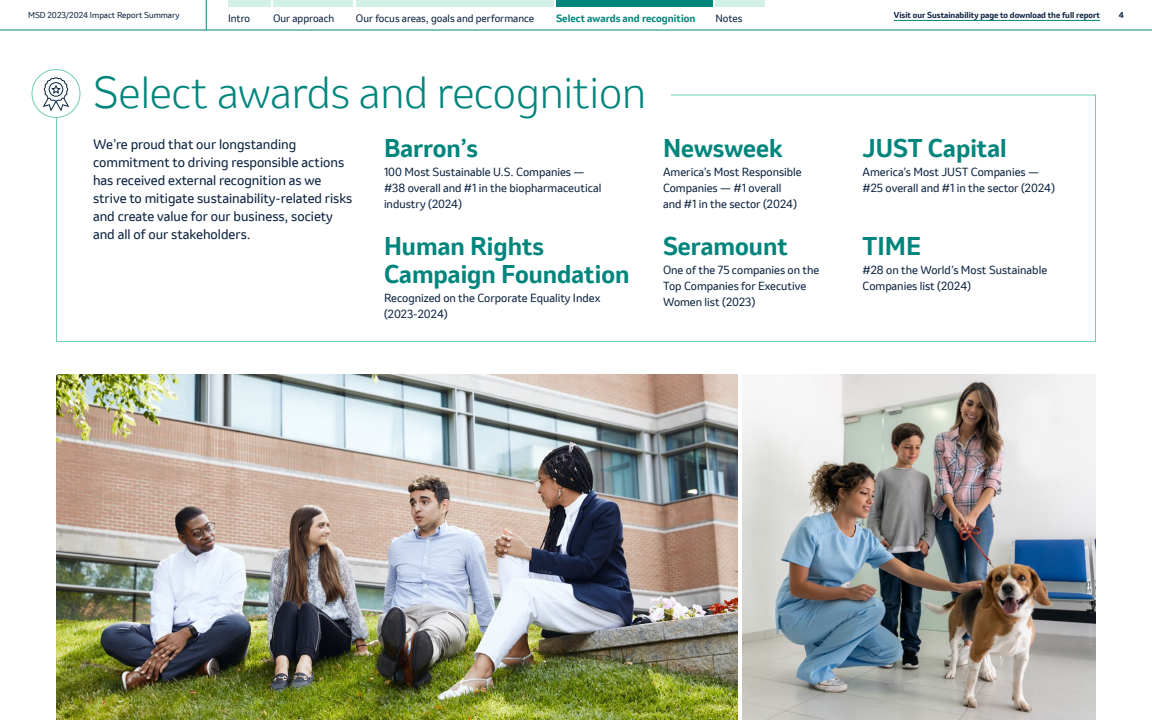
<style>
.page{position:relative;width:1152px;height:720px;background:#fff}
.page>*{position:absolute;margin:0;border:0;box-sizing:border-box;transform-origin:0 0}
.MASTER__H0_Topic{font:300 42px "Invention";color:#00857c}
.MASTER__Stat_Highlights{font:700 24px/28px "Invention";color:#00857c}
.MASTER__Intro_Body{font:13px/18px "Invention";color:#0c2340}
.MASTER__Stat_Body{font:11px/16px "Invention";color:#0c2340}
.t1{font:10px "Invention";color:#0c2340}
.t2{font:700 10px "Invention";color:#00857c}
.t3{font:700 8px "Invention";color:#0c2340}
.t4{font:8px "Invention";color:#0c2340}
</style>
<div class="page">
<div style="left:32px;top:69px;width:49px;height:49px;border:1px solid #6eceb2;border-radius:50%"></div>
<svg style="left:43px;top:77px;width:26px;height:34px"></svg>
<img style="left:56px;top:374px;width:1040px;height:346px">
<hr style="left:738px;top:365px;width:4px;height:355px;background:#fff">
<hr style="left:894px;top:20px;width:206px;height:1px;background:#00857c">
<div style="left:356px;top:0;width:197px;height:6px;background:#d3f0e8"></div>
<div style="left:715px;top:0;width:50px;height:6px;background:#d3f0e8"></div>
<div style="left:228px;top:0;width:42px;height:6px;background:#d3f0e8"></div>
<div style="left:273px;top:0;width:80px;height:6px;background:#d3f0e8"></div>
<hr style="left:0;top:30px;width:1152px;height:1px;background:#00857c">
<hr style="left:206px;top:0;width:1px;height:30px;background:#00857c">
<div style="left:556px;top:0;width:156px;height:6px;background:#00857c"></div>
<p class="t4" style="left:28px;top:10px;width:153px">MSD 2023/2024 Impact Report Summary</p>
<p class="t3" style="left:894px;top:10px;width:208px">Visit our Sustainability page to download the full report</p>
<p class="t3" style="left:1119px;top:10px;width:7px">4</p>
<p class="t1" style="left:228px;top:11px;width:24px">Intro</p>
<p class="t1" style="left:273px;top:11px;width:63px">Our approach</p>
<p class="t1" style="left:356px;top:11px;width:180px">Our focus areas, goals and performance</p>
<p class="t1" style="left:715px;top:11px;width:29px">Notes</p>
<p class="t2" style="left:556px;top:11px;width:141px">Select awards and recognition</p>
<p class="MASTER__H0_Topic" style="left:93px;top:63px;width:555px">Select awards and recognition</p>
<p class="MASTER__Stat_Highlights" style="left:384px;top:134px;width:96px">Barron’s</p>
<p class="MASTER__Stat_Body" style="left:384px;top:164px;width:219px">100 Most Sustainable U.S. Companies — #38 overall and #1 in the biopharmaceutical industry (2024)</p>
<p class="MASTER__Intro_Body" style="left:93px;top:135px;width:261px">We’re proud that our longstanding commitment to driving responsible actions has received external recognition as we strive to mitigate sustainability-related risks and create value for our business, society and all of our stakeholders.</p>
<p class="MASTER__Stat_Highlights" style="left:384px;top:232px;width:247px">Human Rights<br>Campaign Foundation</p>
<p class="MASTER__Stat_Body" style="left:384px;top:290px;width:218px">Recognized on the Corporate Equality Index (2023-2024)</p>
<p class="MASTER__Stat_Highlights" style="left:663px;top:134px;width:121px">Newsweek</p>
<p class="MASTER__Stat_Body" style="left:663px;top:164px;width:140px">America’s Most Responsible<br>Companies — #1 overall and #1 in the sector (2024)</p>
<p class="MASTER__Stat_Highlights" style="left:663px;top:232px;width:126px">Seramount</p>
<p class="MASTER__Stat_Body" style="left:663px;top:262px;width:158px">One of the 75 companies on the<br>Top Companies for Executive<br>Women list (2023)</p>
<p class="MASTER__Stat_Highlights" style="left:863px;top:134px;width:146px">JUST Capital</p>
<p class="MASTER__Stat_Body" style="left:863px;top:164px;width:194px">America’s Most JUST Companies — #25 overall and #1 in the sector (2024)</p>
<p class="MASTER__Stat_Highlights" style="left:863px;top:232px;width:60px">TIME</p>
<p class="MASTER__Stat_Body" style="left:863px;top:262px;width:186px">#28 on the World’s Most Sustainable<br>Companies list (2024)</p>
</div>
